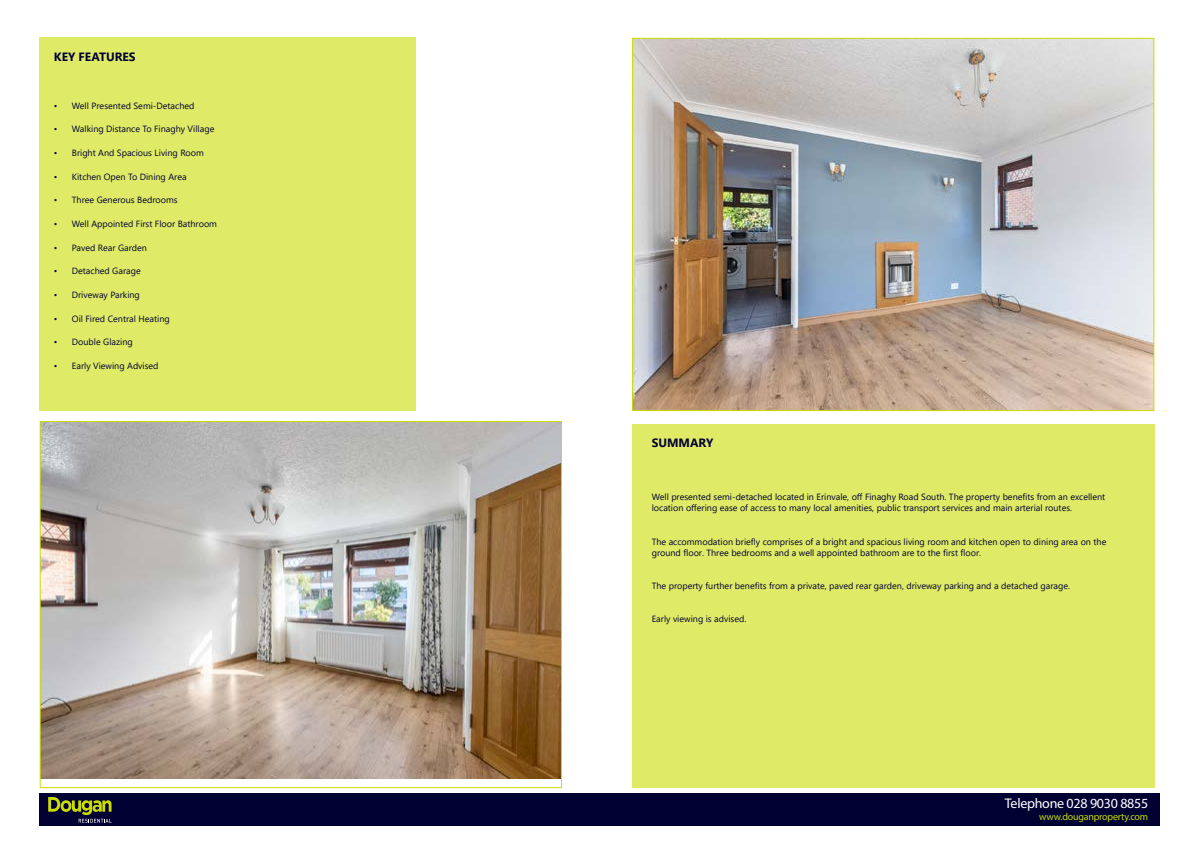
<style>
.page{position:relative;width:1191px;height:842px;background:#fff}
.page>*{position:absolute;margin:0;border:0;box-sizing:border-box;transform-origin:0 0}
.t1{font:14px "Myriad Pro";letter-spacing:-.02em;color:#fff}
.t2{font:700 12px "Segoe UI";color:#003}
.t3{font:10px "Myriad Pro";letter-spacing:-.02em;color:#cbdd00}
.t4{font:9px/11px "Segoe UI";color:#003}
</style>
<div class="page">
<img style="left:42px;top:423px;width:518px;height:355px">
<img style="left:634px;top:40px;width:518px;height:369px">
<div style="left:40px;top:794px;width:1119px;height:32px;background:#003"></div>
<svg style="left:48px;top:797px;width:63px;height:26px"></svg>
<div style="left:40px;top:38px;width:376px;height:373px;background:#dfea66"></div>
<div style="left:632px;top:424px;width:522px;height:364px;background:#dfea66"></div>
<h2 class="t2" style="left:54px;top:46px;width:83px">KEY FEATURES</h2>
<p class="t4" style="left:54px;top:99px;width:142px">• Well Presented Semi-Detached</p>
<p class="t4" style="left:54px;top:123px;width:162px">• Walking Distance To Finaghy Village</p>
<p class="t4" style="left:54px;top:146px;width:151px">• Bright And Spacious Living Room</p>
<p class="t4" style="left:54px;top:170px;width:134px">• Kitchen Open To Dining Area</p>
<p class="t4" style="left:54px;top:194px;width:125px">• Three Generous Bedrooms</p>
<p class="t4" style="left:54px;top:217px;width:165px">• Well Appointed First Floor Bathroom</p>
<p class="t4" style="left:54px;top:241px;width:95px">• Paved Rear Garden</p>
<p class="t4" style="left:54px;top:265px;width:88px">• Detached Garage</p>
<p class="t4" style="left:54px;top:288px;width:88px">• Driveway Parking</p>
<p class="t4" style="left:54px;top:312px;width:117px">• Oil Fired Central Heating</p>
<p class="t4" style="left:54px;top:336px;width:80px">• Double Glazing</p>
<p class="t4" style="left:54px;top:359px;width:106px">• Early Viewing Advised</p>
<h2 class="t2" style="left:651px;top:431px;width:63px">SUMMARY</h2>
<p class="t4" style="left:651px;top:491px;width:455px">Well presented semi-detached located in Erinvale, off Finaghy Road South. The property benefits from an excellent location offering ease of access to many local amenities, public transport services and main arterial routes.</p>
<p class="t4" style="left:651px;top:535px;width:456px">The accommodation briefly comprises of a bright and spacious living room and kitchen open to dining area on the ground floor. Three bedrooms and a well appointed bathroom are to the first floor.</p>
<p class="t4" style="left:651px;top:580px;width:420px">The property further benefits from a private, paved rear garden, driveway parking and a detached garage.</p>
<p class="t4" style="left:651px;top:613px;width:96px">Early viewing is advised.</p>
<h1 class="t1" style="left:1005px;top:795px;width:145px">Telephone 028 9030 8855</h1>
<p class="t3" style="left:1039px;top:811px;width:110px">www.douganproperty.com</p>
</div>
